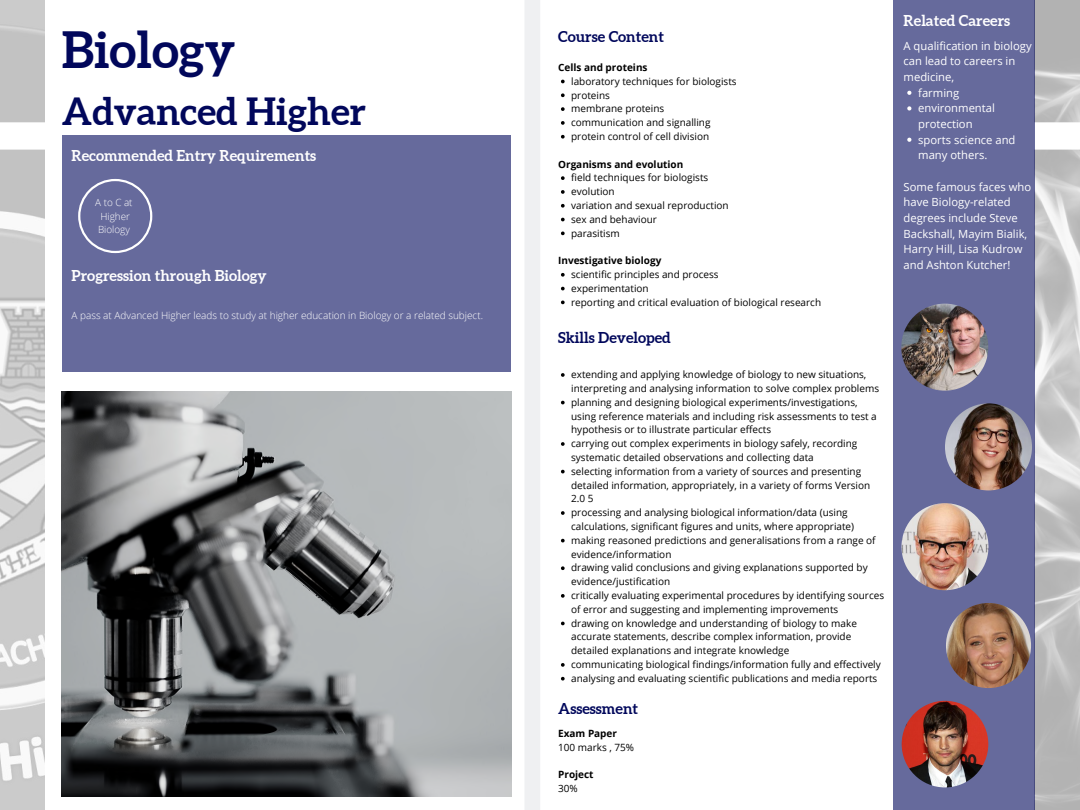
<style>
.page{position:relative;width:1080px;height:810px;background:#fff}
.page>*{position:absolute;margin:0;border:0;box-sizing:border-box;transform-origin:0 0}
.t1{font:700 50px "Aleo";color:#01075b}
.t2{font:700 37.5px "Aleo";color:#01075b}
.t3{font:700 15px "Aleo";color:#fff}
.t4{font:700 15px "Aleo";color:#01075b}
.t5{font:11.25px/15.6px "Open Sans";color:#fff}
.t6{font:10px/13.8px "Open Sans";color:#000}
.t7{font:300 10px "Open Sans";color:#fff}
.t8{font:700 10px "Open Sans";color:#000}
.t9{font:300 9.88px/13.6px "Open Sans";color:#fff}
</style>
<div class="page">
<img style="left:0;top:0;width:45px;height:810px">
<img style="left:1035px;top:0;width:45px;height:810px">
<svg style="left:0;top:42px;width:1080px;height:184px"></svg>
<div style="left:62px;top:135px;width:449px;height:237px;background:#666a9c"></div>
<div style="left:524px;top:0;width:16px;height:810px;background:#eff0f2"></div>
<img style="left:62px;top:391px;width:449px;height:405px">
<div style="left:893px;top:0;width:142px;height:810px;background:#666a9c"></div>
<img style="left:901px;top:503px;width:88px;height:87px;border-radius:50%">
<img style="left:946px;top:603px;width:85px;height:85px;border-radius:50%">
<img style="left:902px;top:701px;width:86px;height:86px;border-radius:50%">
<img style="left:945px;top:403px;width:87px;height:87px;border-radius:50%">
<svg style="left:78px;top:179px;width:74px;height:74px"></svg>
<svg style="left:561px;top:80px;width:4px;height:3px"></svg>
<svg style="left:561px;top:93px;width:4px;height:4px"></svg>
<svg style="left:561px;top:107px;width:4px;height:4px"></svg>
<svg style="left:561px;top:121px;width:4px;height:4px"></svg>
<svg style="left:561px;top:135px;width:4px;height:4px"></svg>
<svg style="left:561px;top:176px;width:4px;height:4px"></svg>
<svg style="left:561px;top:190px;width:4px;height:4px"></svg>
<svg style="left:561px;top:204px;width:4px;height:4px"></svg>
<svg style="left:561px;top:218px;width:4px;height:3px"></svg>
<svg style="left:561px;top:232px;width:4px;height:3px"></svg>
<svg style="left:561px;top:273px;width:4px;height:4px"></svg>
<svg style="left:561px;top:287px;width:4px;height:3px"></svg>
<svg style="left:561px;top:301px;width:4px;height:3px"></svg>
<svg style="left:561px;top:373px;width:4px;height:4px"></svg>
<svg style="left:561px;top:401px;width:4px;height:3px"></svg>
<svg style="left:561px;top:442px;width:4px;height:4px"></svg>
<svg style="left:561px;top:470px;width:4px;height:3px"></svg>
<svg style="left:561px;top:511px;width:4px;height:4px"></svg>
<svg style="left:561px;top:539px;width:4px;height:3px"></svg>
<svg style="left:561px;top:566px;width:4px;height:4px"></svg>
<svg style="left:561px;top:594px;width:4px;height:4px"></svg>
<svg style="left:561px;top:622px;width:4px;height:3px"></svg>
<svg style="left:561px;top:663px;width:4px;height:4px"></svg>
<svg style="left:561px;top:677px;width:4px;height:4px"></svg>
<svg style="left:907px;top:91px;width:4px;height:4px"></svg>
<svg style="left:907px;top:106px;width:4px;height:5px"></svg>
<svg style="left:907px;top:138px;width:4px;height:4px"></svg>
<img style="left:901px;top:304px;width:87px;height:87px;border-radius:50%">
<h1 class="t1" style="left:62px;top:21px;width:175px">Biology</h1>
<h2 class="t2" style="left:62px;top:90px;width:306px">Advanced Higher</h2>
<h3 class="t3" style="left:72px;top:147px;width:246px">Recommended Entry Requirements</h3>
<p class="t9" style="left:95px;top:195px;width:39px">A to C at<br>Higher<br>Biology</p>
<h3 class="t3" style="left:72px;top:267px;width:197px">Progression through Biology</h3>
<p class="t7" style="left:72px;top:308px;width:413px">A pass at Advanced Higher leads to study at higher education in Biology or a related subject.</p>
<h3 class="t4" style="left:558px;top:28px;width:107px">Course Content</h3>
<p class="t6" style="left:571px;top:74px;width:167px">laboratory techniques for biologists proteins<br>membrane proteins communication and signalling protein control of cell division</p>
<p class="t6" style="left:571px;top:171px;width:159px">field techniques for biologists evolution<br>variation and sexual reproduction sex and behaviour<br>parasitism</p>
<p class="t6" style="left:571px;top:267px;width:251px">scientific principles and process<br>experimentation<br>reporting and critical evaluation of biological research</p>
<p class="t8" style="left:558px;top:60px;width:91px">Cells and proteins</p>
<p class="t8" style="left:558px;top:157px;width:127px">Organisms and evolution</p>
<p class="t8" style="left:558px;top:254px;width:105px">Investigative biology</p>
<h3 class="t4" style="left:558px;top:329px;width:114px">Skills Developed</h3>
<p class="t6" style="left:571px;top:367px;width:314px">extending and applying knowledge of biology to new situations, interpreting and analysing information to solve complex problems planning and designing biological experiments/investigations, using reference materials and including risk assessments to test a hypothesis or to illustrate particular effects<br>carrying out complex experiments in biology safely, recording systematic detailed observations and collecting data<br>selecting information from a variety of sources and presenting detailed information, appropriately, in a variety of forms Version 2.0 5<br>processing and analysing biological information/data (using calculations, significant figures and units, where appropriate) making reasoned predictions and generalisations from a range of evidence/information<br>drawing valid conclusions and giving explanations supported by evidence/justification<br>critically evaluating experimental procedures by identifying sources of error and suggesting and implementing improvements<br>drawing on knowledge and understanding of biology to make accurate statements, describe complex information, provide detailed explanations and integrate knowledge<br>communicating biological findings/information fully and effectively analysing and evaluating scientific publications and media reports</p>
<h3 class="t4" style="left:558px;top:700px;width:81px">Assessment</h3>
<p class="t8" style="left:558px;top:726px;width:60px">Exam Paper</p>
<p class="t6" style="left:558px;top:740px;width:77px">100 marks , 75%</p>
<p class="t8" style="left:558px;top:767px;width:37px">Project</p>
<p class="t6" style="left:558px;top:781px;width:21px">30%</p>
<h3 class="t3" style="left:904px;top:12px;width:108px">Related Careers</h3>
<p class="t5" style="left:904px;top:38px;width:130px">A qualification in biology can lead to careers in medicine,</p>
<p class="t5" style="left:918px;top:85px;width:99px">farming environmental protection<br>sports science and many others.</p>
<p class="t5" style="left:904px;top:178px;width:129px">Some famous faces who have Biology-related degrees include Steve<br>Backshall, Mayim Bialik,<br>Harry Hill, Lisa Kudrow and Ashton Kutcher!</p>
</div>
